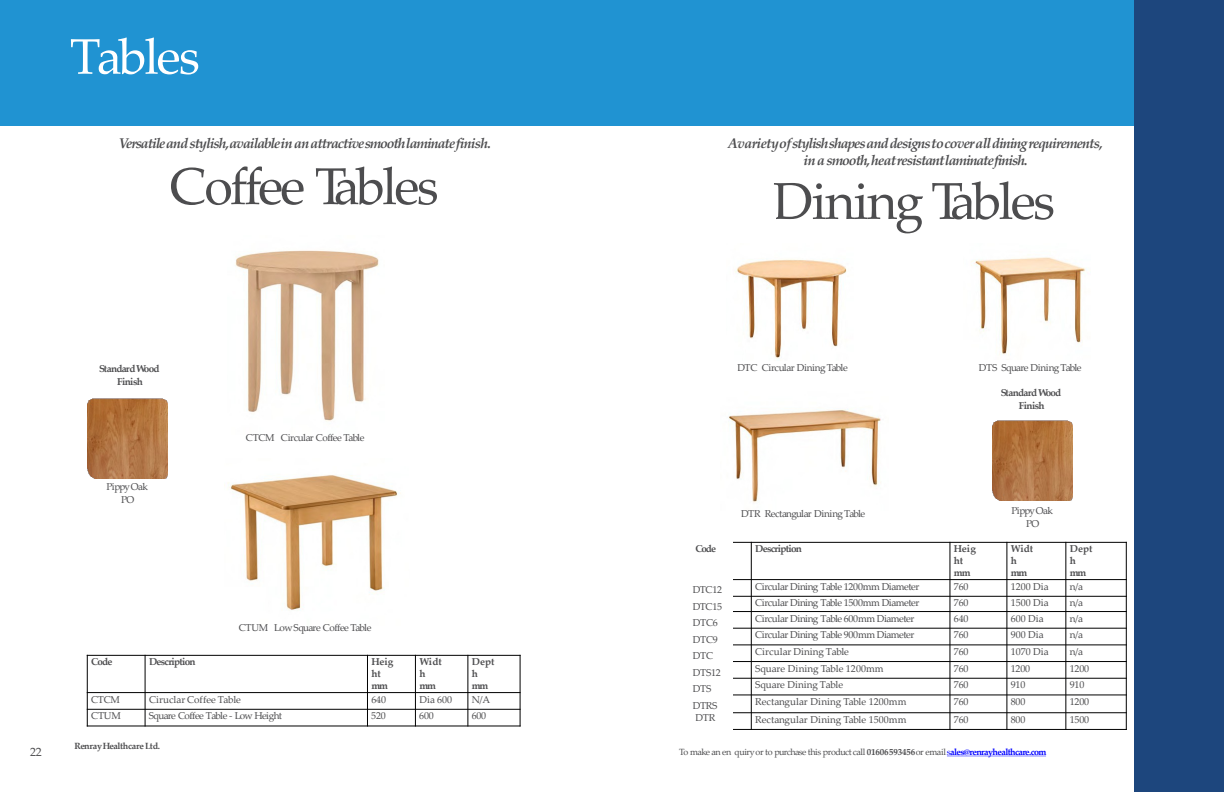
<style>
.page{position:relative;width:1224px;height:792px;background:#fff}
.page>*{position:absolute;margin:0;border:0;box-sizing:border-box;transform-origin:0 0}
.t1{font:52px "Palatino Linotype";letter-spacing:-.05em;color:#4d4d4f}
.t2{font:50px "Palatino Linotype";letter-spacing:-.045em;color:#fff}
.t3{font:italic 700 14px/16.8px "Palatino Linotype";letter-spacing:-.065em;color:#4d4d4f;text-align:center}
.t4{font:12px "Palatino Linotype";color:#4d4d4f}
.t5{font:10px/16.6px "Palatino Linotype";letter-spacing:-.025em;color:#4d4d4f}
.t6{font:10px "Palatino Linotype";letter-spacing:-.045em;color:#4d4d4f}
.t7{font:700 10px/12px "Palatino Linotype";letter-spacing:-.07em;color:#4d4d4f}
.t8{font:10px "Palatino Linotype";color:#4d4d4f}
.t9{font:10px "Palatino Linotype";letter-spacing:-.055em;color:#4d4d4f}
.t10{font:10px "Palatino Linotype";letter-spacing:-.06em;color:#4d4d4f}
.t11{font:10px "Palatino Linotype";letter-spacing:-.065em;color:#4d4d4f}
.t12{font:10px "Palatino Linotype";letter-spacing:-.005em;color:#4d4d4f}
.t13{font:10px "Palatino Linotype";letter-spacing:-.05em;color:#4d4d4f}
.t14{font:10px/13px "Palatino Linotype";letter-spacing:-.075em;color:#4d4d4f;text-align:center}
.t15{font:9px "Palatino Linotype";letter-spacing:-.045em;color:#4d4d4f}
.t16{font:700 9px "Palatino Linotype";letter-spacing:-.035em;color:#4d4d4f}
.s1{font-weight:700}
.s2{color:#00f}
.s3{font-weight:700;color:#00f}
</style>
<div class="page">
<img style="left:235px;top:250px;width:144px;height:171px">
<img style="left:228px;top:475px;width:173px;height:135px">
<div style="left:0;top:0;width:612px;height:126px;background:#2093d2"></div>
<div style="left:609px;top:0;width:526px;height:126px;background:#2093d2"></div>
<div style="left:1135px;top:0;width:89px;height:792px;background:#1d467d"></div>
<img style="left:735px;top:259px;width:112px;height:100px">
<img style="left:971px;top:257px;width:115px;height:98px">
<img style="left:729px;top:409px;width:152px;height:94px">
<hr style="left:145px;top:655px;width:1px;height:71px;background:#000">
<hr style="left:367px;top:655px;width:1px;height:71px;background:#000">
<hr style="left:415px;top:655px;width:1px;height:71px;background:#000">
<hr style="left:467px;top:655px;width:1px;height:71px;background:#000">
<hr style="left:87px;top:692px;width:434px;height:1px;background:#000">
<hr style="left:87px;top:709px;width:434px;height:1px;background:#000">
<hr style="left:87px;top:655px;width:1px;height:71px;background:#000">
<hr style="left:520px;top:655px;width:1px;height:71px;background:#000">
<hr style="left:87px;top:655px;width:434px;height:1px;background:#000">
<hr style="left:87px;top:725px;width:434px;height:1px;background:#000">
<hr style="left:751px;top:542px;width:1px;height:188px;background:#000">
<hr style="left:949px;top:542px;width:1px;height:188px;background:#000">
<hr style="left:1006px;top:542px;width:1px;height:188px;background:#000">
<hr style="left:1065px;top:542px;width:1px;height:188px;background:#000">
<hr style="left:733px;top:579px;width:394px;height:1px;background:#000">
<hr style="left:733px;top:596px;width:394px;height:1px;background:#000">
<hr style="left:733px;top:611px;width:394px;height:1px;background:#000">
<hr style="left:733px;top:628px;width:394px;height:1px;background:#000">
<hr style="left:733px;top:644px;width:394px;height:1px;background:#000">
<hr style="left:733px;top:661px;width:394px;height:1px;background:#000">
<hr style="left:733px;top:678px;width:394px;height:1px;background:#000">
<hr style="left:733px;top:694px;width:394px;height:1px;background:#000">
<hr style="left:733px;top:712px;width:394px;height:1px;background:#000">
<hr style="left:1126px;top:542px;width:1px;height:188px;background:#000">
<hr style="left:733px;top:542px;width:394px;height:1px;background:#000">
<hr style="left:733px;top:729px;width:394px;height:1px;background:#000">
<svg style="left:947px;top:756px;width:99px;height:1px"></svg>
<img style="left:88px;top:398px;width:80px;height:80px">
<img style="left:993px;top:421px;width:80px;height:80px">
<h2 class="t2" style="left:70px;top:21px;width:131px">Tables</h2>
<p class="t3" style="left:119px;top:134px;width:374px">Versatileandstylish,availablein an attractivesmoothlaminatefinish.</p>
<p class="t1" style="left:169px;top:149px;width:271px">Coffee Tables</p>
<p class="t7" style="left:99px;top:362px;width:62px;line-height:13px;text-align:center">StandardWood<br>Finish</p>
<p class="t14" style="left:107px;top:480px;width:43px">Pippy Oak</p>
<p class="t5" style="left:121px;top:491px;width:15px">PO</p>
<p class="t13" style="left:246px;top:430px;width:120px">CTCM Circular Coffee Table</p>
<p class="t4" style="left:30px;top:744px;width:13px">22</p>
<p class="t9" style="left:239px;top:621px;width:134px">CTUM LowSquare Coffee Table</p>
<p class="t7" style="left:91px;top:656px;width:23px">Code</p>
<p class="t7" style="left:149px;top:656px;width:48px">Description</p>
<p class="t7" style="left:371px;top:655px;width:23px">Heig ht mm</p>
<p class="t7" style="left:419px;top:655px;width:24px">Widt h mm</p>
<p class="t7" style="left:472px;top:655px;width:24px">Dept h mm</p>
<p class="t5" style="left:91px;top:690px;width:30px">CTCM</p>
<p class="t8" style="left:149px;top:692px;width:94px">Ciruclar Coffee Table</p>
<p class="t5" style="left:371px;top:690px;width:16px">640</p>
<p class="t5" style="left:419px;top:690px;width:34px">Dia 600</p>
<p class="t5" style="left:472px;top:690px;width:20px">N/A</p>
<p class="t5" style="left:91px;top:707px;width:31px">CTUM</p>
<p class="t10" style="left:149px;top:709px;width:135px">Square Coffee Table - Low Height</p>
<p class="t5" style="left:371px;top:707px;width:16px">520</p>
<p class="t5" style="left:419px;top:707px;width:16px">600</p>
<p class="t5" style="left:472px;top:707px;width:16px">600</p>
<p class="t16" style="left:74px;top:739px;width:87px">RenrayHealthcare Ltd.</p>
<p class="t3" style="left:728px;top:135px;width:377px">Avarietyofstylishshapesanddesignstocoveralldiningrequirements, in a smooth,heatresistantlaminatefinish.</p>
<p class="t1" style="left:773px;top:164px;width:283px">Dining Tables</p>
<p class="t5" style="left:738px;top:359px;width:112px">DTC Circular DiningTable</p>
<p class="t11" style="left:741px;top:507px;width:126px">DTR Rectangular Dining Table</p>
<p class="t9" style="left:979px;top:361px;width:104px">DTS Square Dining Table</p>
<p class="t7" style="left:1001px;top:385px;width:62px;line-height:13px;text-align:center">StandardWood<br>Finish</p>
<p class="t14" style="left:1012px;top:504px;width:43px">Pippy Oak<br>PO</p>
<p class="t7" style="left:755px;top:543px;width:48px">Description</p>
<p class="t7" style="left:954px;top:542px;width:23px">Heig ht mm</p>
<p class="t7" style="left:1011px;top:542px;width:24px">Widt h mm</p>
<p class="t7" style="left:1070px;top:542px;width:24px">Dept h mm</p>
<p class="t6" style="left:755px;top:579px;width:166px">Circular Dining Table 1200mm Diameter</p>
<p class="t5" style="left:954px;top:577px;width:16px">760</p>
<p class="t5" style="left:1011px;top:577px;width:39px">1200 Dia</p>
<p class="t5" style="left:1070px;top:577px;width:15px">n/a</p>
<p class="t6" style="left:755px;top:596px;width:166px">Circular Dining Table 1500mm Diameter</p>
<p class="t5" style="left:954px;top:594px;width:16px">760</p>
<p class="t5" style="left:1011px;top:594px;width:39px">1500 Dia</p>
<p class="t5" style="left:1070px;top:594px;width:15px">n/a</p>
<p class="t6" style="left:755px;top:611px;width:161px">Circular Dining Table 600mm Diameter</p>
<p class="t5" style="left:954px;top:609px;width:16px">640</p>
<p class="t5" style="left:1011px;top:609px;width:35px">600 Dia</p>
<p class="t5" style="left:1070px;top:609px;width:15px">n/a</p>
<p class="t6" style="left:755px;top:628px;width:161px">Circular Dining Table 900mm Diameter</p>
<p class="t5" style="left:954px;top:626px;width:16px">760</p>
<p class="t5" style="left:1011px;top:626px;width:35px">900 Dia</p>
<p class="t5" style="left:1070px;top:626px;width:15px">n/a</p>
<p class="t8" style="left:755px;top:644px;width:95px">Circular Dining Table</p>
<p class="t5" style="left:954px;top:643px;width:16px">760</p>
<p class="t5" style="left:1011px;top:643px;width:39px">1070 Dia</p>
<p class="t5" style="left:1070px;top:643px;width:15px">n/a</p>
<p class="t12" style="left:755px;top:661px;width:130px">Square Dining Table 1200mm</p>
<p class="t5" style="left:954px;top:659px;width:16px">760</p>
<p class="t5" style="left:1011px;top:659px;width:21px">1200</p>
<p class="t5" style="left:1070px;top:659px;width:21px">1200</p>
<p class="t5" style="left:755px;top:676px;width:89px">Square Dining Table</p>
<p class="t5" style="left:954px;top:676px;width:16px">760</p>
<p class="t5" style="left:1011px;top:676px;width:16px">910</p>
<p class="t5" style="left:1070px;top:676px;width:16px">910</p>
<p class="t8" style="left:755px;top:694px;width:153px">Rectangular Dining Table 1200mm</p>
<p class="t5" style="left:954px;top:693px;width:16px">760</p>
<p class="t5" style="left:1011px;top:693px;width:16px">800</p>
<p class="t5" style="left:1070px;top:693px;width:21px">1200</p>
<p class="t8" style="left:755px;top:712px;width:153px">Rectangular Dining Table 1500mm</p>
<p class="t5" style="left:954px;top:711px;width:16px">760</p>
<p class="t5" style="left:1011px;top:711px;width:16px">800</p>
<p class="t5" style="left:1070px;top:711px;width:21px">1500</p>
<p class="t7" style="left:695px;top:543px;width:22px">Code</p>
<p class="t5" style="left:693px;top:581px;width:31px">DTC12<br>DTC15<br>DTC6<br>DTC9<br>DTC<br>DTS12<br>DTS<br>DTRS</p>
<p class="t5" style="left:696px;top:709px;width:21px">DTR</p>
<p class="t15" style="left:679px;top:745px;width:369px">To make an en quiryor to purchase this product call <span class="s1">01606593456</span>or email<span class="s2">s</span><span class="s3">ales@renrayhealthcare.com</span></p>
</div>
